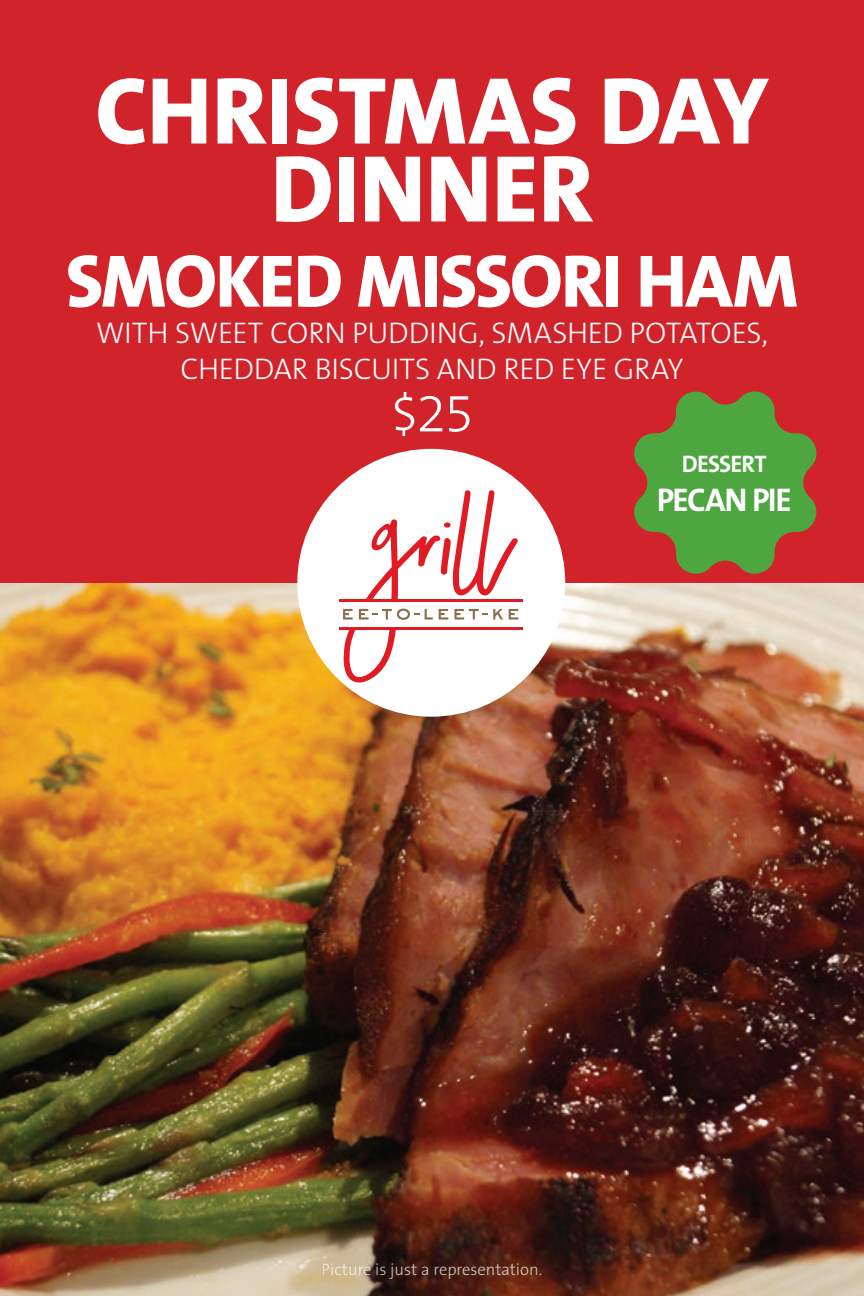
<style>
.page{position:relative;width:864px;height:1296px;background:#d1232a}
.page>*{position:absolute;margin:0;border:0;box-sizing:border-box;transform-origin:0 0}
.t1{font:800 96px/78px "The Sans B8";letter-spacing:-.005em;color:#fff;text-align:center}
.t2{font:800 75px "The Sans B8";letter-spacing:-.025em;color:#fff}
.t3{font:300 54px "The Sans B3";color:#fff}
.t4{font:700 33px "The Sans B7";letter-spacing:-.045em;color:#fff}
.t5{font:300 30px/36px "The Sans B3";letter-spacing:-.01em;color:#fff;text-align:center}
.t6{font:700 24px "The Sans B7";letter-spacing:-.03em;color:#fff}
.t7{font:300 16.5px "The Sans B3";color:#fff}
</style>
<div class="page">
<img style="left:0;top:583px;width:864px;height:713px">
<div style="left:297px;top:449px;width:268px;height:268px;background:#fff;border-radius:50%"></div>
<svg style="left:343px;top:609px;width:10px;height:11px"></svg>
<svg style="left:359px;top:609px;width:74px;height:11px"></svg>
<svg style="left:439px;top:609px;width:9px;height:11px"></svg>
<svg style="left:454px;top:609px;width:49px;height:11px"></svg>
<svg style="left:509px;top:609px;width:9px;height:11px"></svg>
<svg style="left:343px;top:630px;width:53px;height:52px"></svg>
<svg style="left:365px;top:490px;width:153px;height:110px"></svg>
<hr style="left:339px;top:600px;width:184px;height:2px;background:#e11b23">
<hr style="left:339px;top:627px;width:184px;height:3px;background:#e11b23">
<svg style="left:634px;top:391px;width:183px;height:183px"></svg>
<h1 class="t1" style="left:95px;top:75px;width:675px">CHRISTMAS DAY<br>DINNER</h1>
<h2 class="t2" style="left:66px;top:241px;width:734px">SMOKED MISSORI HAM</h2>
<p class="t5" style="left:96px;top:316px;width:673px">WITH SWEET CORN PUDDING, SMASHED POTATOES,<br>CHEDDAR BISCUITS AND RED EYE GRAY</p>
<h3 class="t3" style="left:390px;top:385px;width:86px">$25</h3>
<p class="t6" style="left:682px;top:451px;width:86px">DESSERT</p>
<p class="t4" style="left:657px;top:483px;width:136px">PECAN PIE</p>
<p class="t7" style="left:322px;top:1261px;width:222px">Picture is just a representation.</p>
</div>
